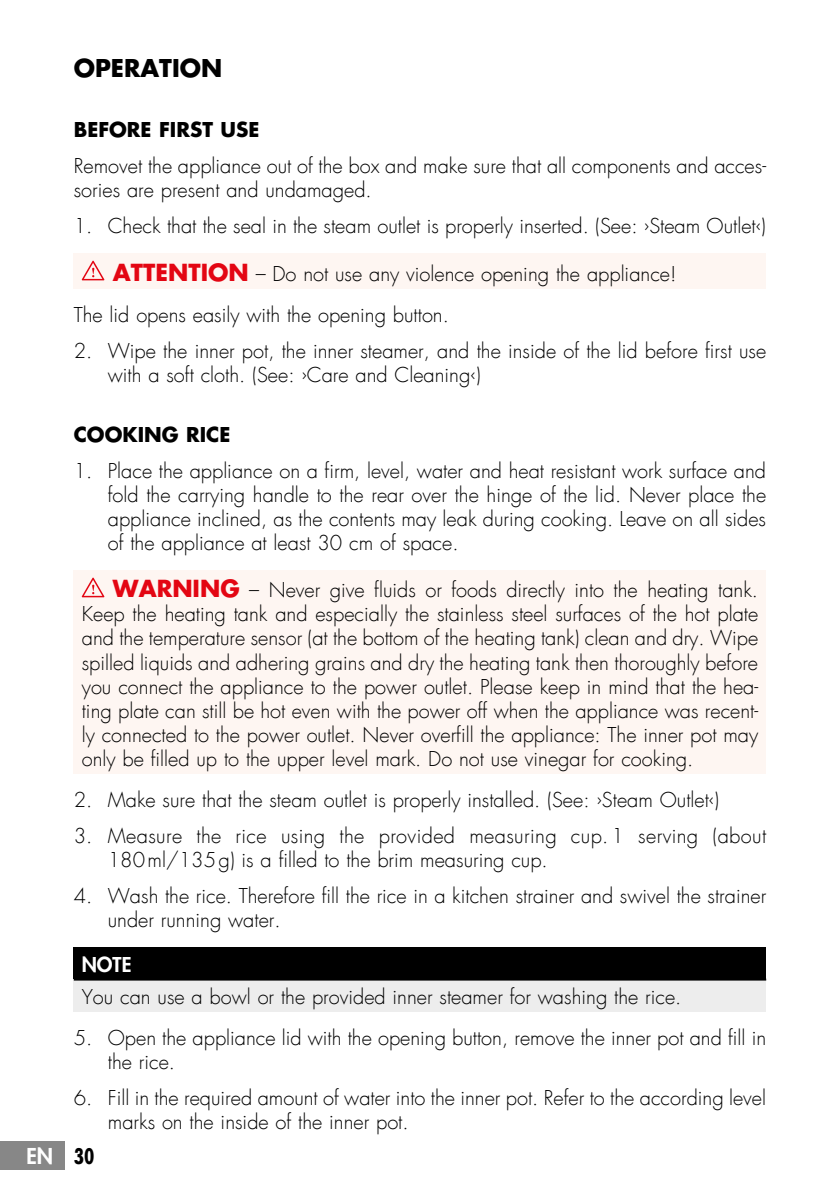
<style>
.page{position:relative;width:840px;height:1191px;background:#fff}
.page>*{position:absolute;margin:0;border:0;box-sizing:border-box;transform-origin:0 0}
.t1{font:700 24px "Futura LT";color:#000}
.t2{font:800 21.4px "Futura LT";color:#fff}
.t3{font:300 20px/24px "Futura LT";color:#000}
.t4{font:300 20px/24px "Futura LT";letter-spacing:.02em;color:#000}
.t5{font:700 20px "Futura LT";color:#000}
.t6{font:800 20px "Futura LT";color:#fff}
.s1{font-weight:700;font-size:23px;color:#e30613}
.s2{font-weight:700;font-stretch:condensed;font-size:21px;color:#000}
</style>
<div class="page">
<div style="left:0;top:1141px;width:65px;height:28px;background:#878787"></div>
<div style="left:74px;top:253px;width:691px;height:35px;background:#fef6f2"></div>
<svg style="left:82px;top:261px;width:22px;height:19px"></svg>
<div style="left:74px;top:569px;width:691px;height:204px;background:#fef6f2"></div>
<svg style="left:82px;top:577px;width:22px;height:20px"></svg>
<div style="left:74px;top:946px;width:691px;height:33px;background:#000"></div>
<div style="left:74px;top:979px;width:691px;height:33px;background:#ededed"></div>
<hr style="left:74px;top:978px;width:691px;height:2px;background:#000">
<p class="t1" style="left:74px;top:52px;width:150px">OPERATION</p>
<p class="t5" style="left:74px;top:116px;width:187px">BEFORE FIRST USE</p>
<p class="t3" style="left:74px;top:154px;width:693px">Removet the appliance out of the box and make sure that all components and acces&shy;sories are present and undamaged.</p>
<p class="t3" style="left:74px;top:214px;width:693px">1. Check that the seal in the steam outlet is properly inserted. (See: ›Steam Outlet‹)</p>
<p class="t3" style="left:74px;top:253px;width:604px;line-height:41px;text-indent:39px"><span class="s1">ATTENTION</span> – Do not use any violence opening the appliance!<br>The lid opens easily with the opening button.</p>
<p class="t3" style="left:108px;top:339px;width:659px;text-indent:-34px">2. Wipe the inner pot, the inner steamer, and the inside of the lid before first use with a soft cloth. (See: ›Care and Cleaning‹)</p>
<p class="t5" style="left:74px;top:421px;width:158px">COOKING RICE</p>
<p class="t3" style="left:108px;top:459px;width:659px;text-align:justify;text-indent:-34px">1. Place the appliance on a firm, level, water and heat resistant work surface and fold the carrying handle to the rear over the hinge of the lid. Never place the appliance inclined, as the contents may leak during cooking. Leave on all sides of the appliance at least 30 cm of space.</p>
<p class="t3" style="left:82px;top:579px;width:677px;text-align:justify;text-indent:31px"><span class="s1">WARNING</span> – Never give fluids or foods directly into the heating tank.<br>Keep the heating tank and especially the stainless steel surfaces of the hot plate and the temperature sensor (at the bottom of the heating tank) clean and dry. Wipe spilled liquids and adhering grains and dry the heating tank then thoroughly before you connect the appliance to the power outlet. Please keep in mind that the hea&shy;ting plate can still be hot even with the power off when the appliance was recent&shy;ly connected to the power outlet. Never overfill the appliance: The inner pot may only be filled up to the upper level mark. Do not use vinegar for cooking.</p>
<p class="t3" style="left:74px;top:788px;width:646px">2. Make sure that the steam outlet is properly installed. (See: ›Steam Outlet‹)</p>
<p class="t4" style="left:108px;top:824px;width:659px;text-indent:-34px">3. Measure the rice using the provided measuring cup. 1 serving (about<br>180ml/135g) is a filled to the brim measuring cup.</p>
<p class="t3" style="left:108px;top:884px;width:659px;text-indent:-34px">4. Wash the rice. Therefore fill the rice in a kitchen strainer and swivel the strainer under running water.</p>
<p class="t6" style="left:82px;top:950px;width:51px">NOTE</p>
<p class="t3" style="left:82px;top:985px;width:600px">You can use a bowl or the provided inner steamer for washing the rice.</p>
<p class="t3" style="left:108px;top:1026px;width:659px;text-indent:-34px">5. Open the appliance lid with the opening button, remove the inner pot and fill in the rice.</p>
<p class="t3" style="left:108px;top:1086px;width:659px;text-indent:-34px">6. Fill in the required amount of water into the inner pot. Refer to the according level marks on the inside of the inner pot.</p>
<p class="t2" style="left:26px;top:1141px;width:69px">EN <span class="s2">30</span></p>
</div>
